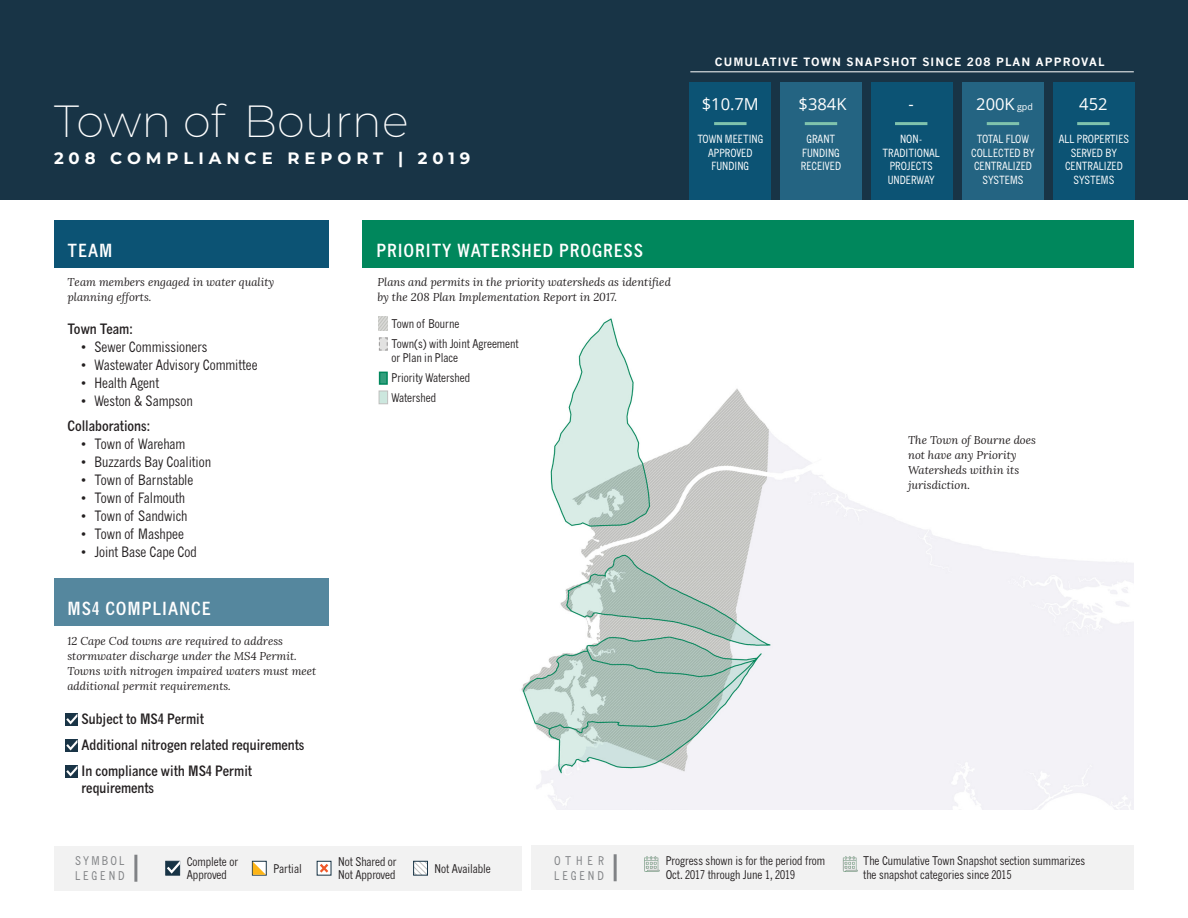
<style>
.page{position:relative;width:1188px;height:918px;background:#fff}
.page>*{position:absolute;margin:0;border:0;box-sizing:border-box;transform-origin:0 0}
.Title__Town_Name{font:200 45px "Montserrat";color:#fff}
.Section__Heading_B_L{font:700 condensed 18px "News Gothic MT Std";letter-spacing:.05em;color:#fff}
.Title__Report{font:700 16.5px "Montserrat";letter-spacing:.3em;color:#fff}
.Data__Year{font:16.5px "Open Sans";color:#fff}
.t1{font:condensed 14.25px "News Gothic MT Std";color:#231f20}
.Section_Body_List_H1{font:700 condensed 14.25px/17.1px "News Gothic MT Std";color:#231f20}
.Section_Text_H1{font:700 condensed 14.25px "News Gothic MT Std";color:#231f20}
.Legend_Text{font:condensed 12px/13.5px "News Gothic MT Std";color:#231f20}
.Map_legend{font:condensed 12px/14.4px "News Gothic MT Std";color:#231f20}
.Legend_Heading{font:condensed 12px/15px "News Gothic MT Std";letter-spacing:.21em;color:#808285}
.Legend_Heading-2{font:condensed 12px/15px "News Gothic MT Std";letter-spacing:.24em;color:#808285}
.Section_heading-intr{font:italic 11.25px/15px "Lora";color:#231f20}
.Data__Label_text{font:condensed 11.25px/13.5px "News Gothic MT Std";color:#fff;text-align:center}
.Data_Heading{font:700 11.25px "News Gothic MT Std";letter-spacing:.1em;color:#fff}
.s1{font-size:9px}
</style>
<div class="page">
<div style="left:0;top:0;width:1188px;height:200px;background:#183446"></div>
<div style="left:54px;top:846px;width:468px;height:44px;background:#f2f2f2"></div>
<div style="left:532px;top:846px;width:602px;height:44px;background:#f2f2f2"></div>
<svg style="left:252px;top:861px;width:15px;height:15px"></svg>
<svg style="left:165px;top:861px;width:15px;height:15px"></svg>
<svg style="left:316px;top:861px;width:16px;height:15px"></svg>
<svg style="left:413px;top:861px;width:15px;height:15px"></svg>
<hr style="left:134px;top:855px;width:3px;height:27px;background:#808285">
<hr style="left:614px;top:854px;width:3px;height:27px;background:#808285">
<img style="left:644px;top:856px;width:16px;height:16px">
<div style="left:689px;top:83px;width:82px;height:117px;background:#0c5374"></div>
<div style="left:780px;top:83px;width:82px;height:117px;background:#246482"></div>
<div style="left:871px;top:83px;width:82px;height:117px;background:#0c5374"></div>
<div style="left:1053px;top:83px;width:82px;height:117px;background:#0c5374"></div>
<div style="left:962px;top:83px;width:82px;height:117px;background:#246482"></div>
<img style="left:521px;top:318px;width:613px;height:492px">
<svg style="left:379px;top:317px;width:9px;height:13px"></svg>
<svg style="left:378px;top:337px;width:10px;height:14px"></svg>
<div style="left:379px;top:372px;width:9px;height:13px;background:#339f7d;border:2px solid #00875c"></div>
<div style="left:379px;top:391px;width:9px;height:13px;background:#cce7de;border:1px solid #bfbfbe"></div>
<hr style="left:1077px;top:122px;width:33px;height:3px;background:#80c3ad">
<div style="left:363px;top:220px;width:771px;height:47px;background:#00875c"></div>
<div style="left:54px;top:220px;width:274px;height:47px;background:#0c5374"></div>
<div style="left:54px;top:579px;width:274px;height:47px;background:#55879e"></div>
<hr style="left:714px;top:122px;width:33px;height:3px;background:#80c3ad">
<hr style="left:690px;top:72px;width:444px;height:1px;background:#fff">
<hr style="left:805px;top:122px;width:32px;height:3px;background:#80c3ad">
<hr style="left:895px;top:122px;width:32px;height:3px;background:#80c3ad">
<hr style="left:987px;top:122px;width:32px;height:3px;background:#80c3ad">
<svg style="left:66px;top:713px;width:12px;height:12px"></svg>
<svg style="left:66px;top:739px;width:12px;height:12px"></svg>
<svg style="left:66px;top:765px;width:12px;height:12px"></svg>
<p class="Title__Town_Name" style="left:54px;top:91px;width:356px">Town of Bourne</p>
<p class="Title__Report" style="left:54px;top:147px;width:418px">208 COMPLIANCE REPORT | 2019</p>
<p class="Section__Heading_B_L" style="left:68px;top:239px;width:46px">TEAM</p>
<p class="Section__Heading_B_L" style="left:376px;top:239px;width:268px">PRIORITY WATERSHED PROGRESS</p>
<p class="Section_heading-intr" style="left:68px;top:274px;width:208px">Team members engaged in water quality planning efforts.</p>
<p class="Section_heading-intr" style="left:377px;top:274px;width:295px">Plans and permits in the priority watersheds as identified by the 208 Plan Implementation Report in 2017.</p>
<p class="Section_Body_List_H1" style="left:68px;top:320px;width:67px">Town Team:</p>
<p class="t1" style="left:81px;top:339px;width:128px">• Sewer Commissioners</p>
<p class="t1" style="left:81px;top:357px;width:178px">• Wastewater Advisory Committee</p>
<p class="t1" style="left:81px;top:375px;width:80px">• Health Agent</p>
<p class="t1" style="left:81px;top:393px;width:113px">• Weston &amp; Sampson</p>
<p class="Section_Text_H1" style="left:68px;top:417px;width:85px">Collaborations:</p>
<p class="t1" style="left:81px;top:436px;width:106px">• Town of Wareham</p>
<p class="t1" style="left:81px;top:454px;width:132px">• Buzzards Bay Coalition</p>
<p class="t1" style="left:81px;top:472px;width:114px">• Town of Barnstable</p>
<p class="t1" style="left:81px;top:490px;width:106px">• Town of Falmouth</p>
<p class="t1" style="left:81px;top:508px;width:108px">• Town of Sandwich</p>
<p class="t1" style="left:81px;top:526px;width:104px">• Town of Mashpee</p>
<p class="t1" style="left:81px;top:544px;width:117px">• Joint Base Cape Cod</p>
<p class="Section__Heading_B_L" style="left:68px;top:598px;width:145px">MS4 COMPLIANCE</p>
<p class="Section_heading-intr" style="left:68px;top:633px;width:250px">12 Cape Cod towns are required to address stormwater discharge under the MS4 Permit.<br>Towns with nitrogen impaired waters must meet additional permit requirements.</p>
<p class="Section_Body_List_H1" style="left:82px;top:710px;width:124px">Subject to MS4 Permit</p>
<p class="Section_Body_List_H1" style="left:82px;top:736px;width:224px">Additional nitrogen related requirements</p>
<p class="Section_Body_List_H1" style="left:82px;top:762px;width:172px">In compliance with MS4 Permit requirements</p>
<p class="Map_legend" style="left:392px;top:316px;width:69px">Town of Bourne</p>
<p class="Map_legend" style="left:392px;top:336px;width:129px">Town(s) with Joint Agreement or Plan in Place</p>
<p class="Map_legend" style="left:392px;top:370px;width:80px">Priority Watershed</p>
<p class="Map_legend" style="left:392px;top:390px;width:46px">Watershed</p>
<p class="Data_Heading" style="left:715px;top:55px;width:391px">CUMULATIVE TOWN SNAPSHOT SINCE 208 PLAN APPROVAL</p>
<p class="Data__Year" style="left:702px;top:93px;width:59px">$10.7M</p>
<p class="Data__Year" style="left:799px;top:93px;width:49px">$384K</p>
<p class="Data__Year" style="left:909px;top:93px;width:7px">-</p>
<p class="Data__Year" style="left:976px;top:93px;width:58px">200K <span class="s1">gpd</span></p>
<p class="Data__Year" style="left:1079px;top:93px;width:30px">452</p>
<p class="Data__Label_text" style="left:697px;top:132px;width:67px">TOWN MEETING<br>APPROVED<br>FUNDING</p>
<p class="Data__Label_text" style="left:801px;top:132px;width:42px">GRANT<br>FUNDING<br>RECEIVED</p>
<p class="Data__Label_text" style="left:883px;top:132px;width:59px">NON-<br>TRADITIONAL<br>PROJECTS<br>UNDERWAY</p>
<p class="Data__Label_text" style="left:971px;top:132px;width:65px">TOTAL FLOW<br>COLLECTED BY<br>CENTRALIZED<br>SYSTEMS</p>
<p class="Data__Label_text" style="left:1059px;top:132px;width:72px">ALL PROPERTIES<br>SERVED BY<br>CENTRALIZED<br>SYSTEMS</p>
<p class="Section_heading-intr" style="left:908px;top:432px;width:129px">The Town of Bourne does not have any Priority<br>Watersheds within its jurisdiction.</p>
<p class="Legend_Heading" style="left:75px;top:853px;width:51px">SYMBOL<br>LEGEND</p>
<p class="Legend_Heading-2" style="left:554px;top:853px;width:51px">OTHER<br>LEGEND</p>
<p class="Legend_Text" style="left:666px;top:854px;width:161px">Progress shown is for the period from<br>Oct. 2017 through June 1, 2019</p>
<p class="Legend_Text" style="left:863px;top:854px;width:223px">The Cumulative Town Snapshot section summarizes the snapshot categories since 2015</p>
<p class="Legend_Text" style="left:187px;top:855px;width:53px">Complete or<br>Approved</p>
<p class="Legend_Text" style="left:273px;top:862px;width:30px">Partial</p>
<p class="Legend_Text" style="left:338px;top:855px;width:60px">Not Shared or<br>Not Approved</p>
<p class="Legend_Text" style="left:435px;top:862px;width:58px">Not Available</p>
</div>
